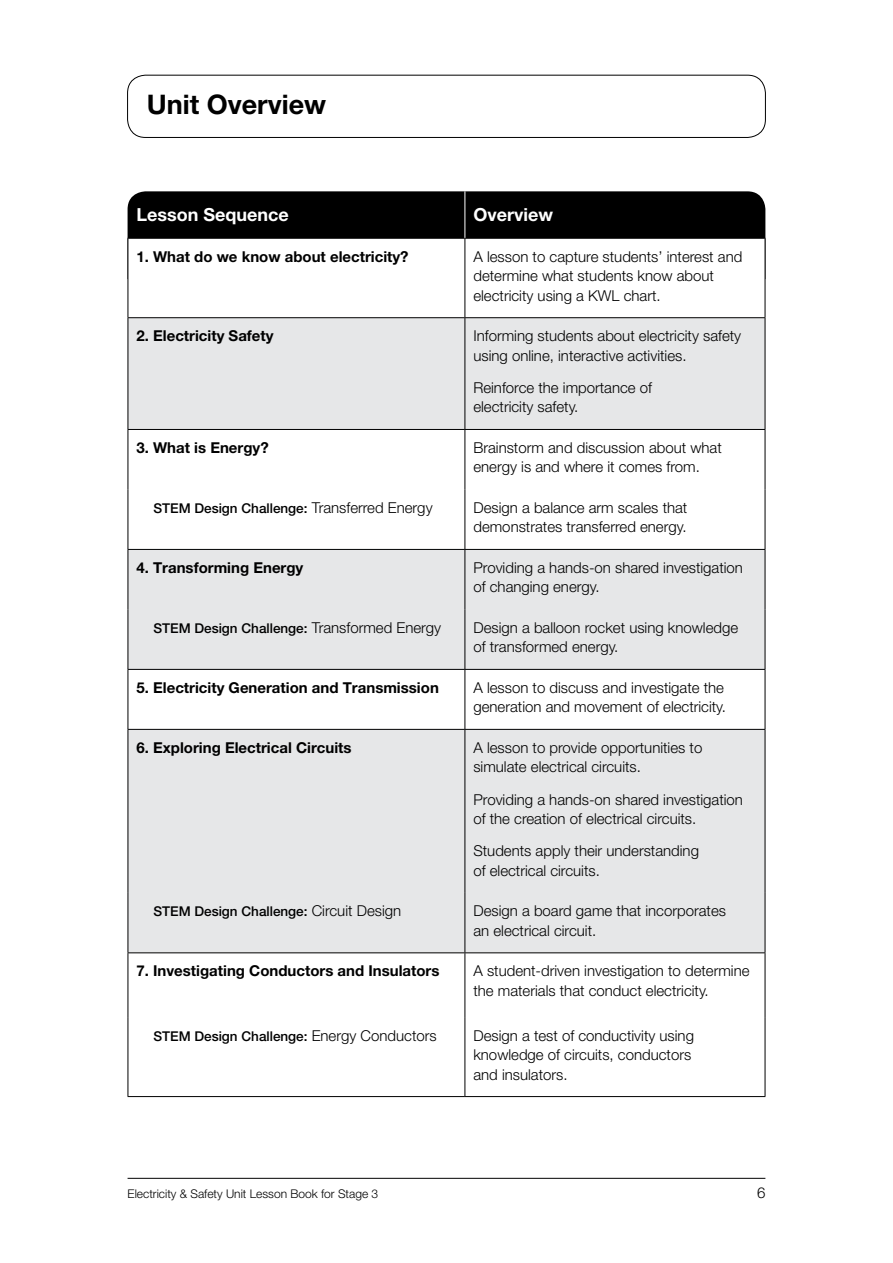
<style>
.page{position:relative;width:893px;height:1263px;background:#fff}
.page>*{position:absolute;margin:0;border:0;box-sizing:border-box;transform-origin:0 0}
.t1{font:700 27px "Helvetica Neue LT Pro";color:#000}
.t2{font:700 18px "Helvetica Neue LT Pro";color:#fff}
.t3{font:300 15px/19.5px "Helvetica Neue LT Pro";color:#000}
.t4{font:700 15px "Helvetica Neue LT Pro";color:#000}
.t5{font:500 13.5px "Helvetica Neue LT Pro";color:#000}
.t6{font:300 12px "Helvetica Neue LT Pro";color:#000}
.s1{font-weight:300;font-size:15px}
</style>
<div class="page">
<hr style="left:128px;top:1178px;width:637px;height:1px;background:#000">
<div style="left:127px;top:75px;width:639px;height:63px;border:1px solid #000;border-radius:18px"></div>
<div style="left:128px;top:191px;width:637px;height:47px;background:#000"></div>
<svg style="left:129px;top:318px;width:636px;height:634px;fill:#e6e7e8"></svg>
<hr style="left:128px;top:238px;width:337px;height:1px;background:#000">
<hr style="left:128px;top:239px;width:1px;height:78px;background:#000">
<hr style="left:465px;top:238px;width:300px;height:1px;background:#000">
<hr style="left:465px;top:239px;width:1px;height:78px;background:#000">
<hr style="left:765px;top:239px;width:1px;height:78px;background:#000">
<hr style="left:128px;top:317px;width:337px;height:1px;background:#000">
<hr style="left:128px;top:318px;width:1px;height:111px;background:#000">
<hr style="left:465px;top:317px;width:300px;height:1px;background:#000">
<hr style="left:465px;top:318px;width:1px;height:111px;background:#000">
<hr style="left:765px;top:318px;width:1px;height:111px;background:#000">
<hr style="left:128px;top:429px;width:337px;height:1px;background:#000">
<hr style="left:128px;top:430px;width:1px;height:59px;background:#000">
<hr style="left:465px;top:429px;width:300px;height:1px;background:#000">
<hr style="left:465px;top:430px;width:1px;height:59px;background:#000">
<hr style="left:765px;top:430px;width:1px;height:59px;background:#000">
<hr style="left:128px;top:489px;width:1px;height:60px;background:#000">
<hr style="left:465px;top:489px;width:1px;height:60px;background:#000">
<hr style="left:765px;top:489px;width:1px;height:60px;background:#000">
<hr style="left:128px;top:549px;width:337px;height:1px;background:#000">
<hr style="left:128px;top:550px;width:1px;height:59px;background:#000">
<hr style="left:465px;top:549px;width:300px;height:1px;background:#000">
<hr style="left:465px;top:550px;width:1px;height:59px;background:#000">
<hr style="left:765px;top:550px;width:1px;height:59px;background:#000">
<hr style="left:128px;top:609px;width:1px;height:60px;background:#000">
<hr style="left:465px;top:609px;width:1px;height:60px;background:#000">
<hr style="left:765px;top:609px;width:1px;height:60px;background:#000">
<hr style="left:128px;top:669px;width:337px;height:1px;background:#000">
<hr style="left:128px;top:670px;width:1px;height:59px;background:#000">
<hr style="left:465px;top:669px;width:300px;height:1px;background:#000">
<hr style="left:465px;top:670px;width:1px;height:59px;background:#000">
<hr style="left:765px;top:670px;width:1px;height:59px;background:#000">
<hr style="left:128px;top:729px;width:337px;height:1px;background:#000">
<hr style="left:128px;top:730px;width:1px;height:163px;background:#000">
<hr style="left:465px;top:729px;width:300px;height:1px;background:#000">
<hr style="left:465px;top:730px;width:1px;height:163px;background:#000">
<hr style="left:765px;top:730px;width:1px;height:163px;background:#000">
<hr style="left:128px;top:893px;width:1px;height:59px;background:#000">
<hr style="left:465px;top:893px;width:1px;height:59px;background:#000">
<hr style="left:765px;top:893px;width:1px;height:59px;background:#000">
<hr style="left:128px;top:952px;width:337px;height:1px;background:#000">
<hr style="left:128px;top:953px;width:1px;height:64px;background:#000">
<hr style="left:465px;top:952px;width:300px;height:1px;background:#000">
<hr style="left:465px;top:953px;width:1px;height:64px;background:#000">
<hr style="left:765px;top:953px;width:1px;height:64px;background:#000">
<hr style="left:128px;top:1017px;width:1px;height:79px;background:#000">
<hr style="left:465px;top:1017px;width:1px;height:79px;background:#000">
<hr style="left:765px;top:1017px;width:1px;height:79px;background:#000">
<hr style="left:128px;top:1096px;width:337px;height:1px;background:#000">
<hr style="left:465px;top:1096px;width:300px;height:1px;background:#000">
<hr style="left:465px;top:191px;width:1px;height:47px;background:#fff">
<h1 class="t1" style="left:147px;top:88px;width:181px">Unit Overview</h1>
<p class="t2" style="left:136px;top:204px;width:154px">Lesson Sequence</p>
<p class="t2" style="left:473px;top:204px;width:81px">Overview</p>
<p class="t4" style="left:136px;top:247px;width:274px">1. What do we know about electricity?</p>
<p class="t3" style="left:473px;top:246px;width:270px">A lesson to capture students’ interest and determine what students know about electricity using a KWL chart.</p>
<p class="t4" style="left:136px;top:327px;width:139px">2. Electricity Safety</p>
<p class="t3" style="left:473px;top:326px;width:269px">Informing students about electricity safety using online, interactive activities.</p>
<p class="t3" style="left:473px;top:377px;width:180px">Reinforce the importance of electricity safety.</p>
<p class="t4" style="left:136px;top:438px;width:134px">3. What is Energy?</p>
<p class="t3" style="left:473px;top:437px;width:250px">Brainstorm and discussion about what energy is and where it comes from.</p>
<p class="t5" style="left:153px;top:500px;width:281px">STEM Design Challenge: <span class="s1">Transferred Energy</span></p>
<p class="t3" style="left:473px;top:497px;width:215px">Design a balance arm scales that demonstrates transferred energy.</p>
<p class="t4" style="left:136px;top:558px;width:168px">4. Transforming Energy</p>
<p class="t3" style="left:473px;top:557px;width:271px">Providing a hands-on shared investigation of changing energy.</p>
<p class="t5" style="left:153px;top:620px;width:289px">STEM Design Challenge: <span class="s1">Transformed Energy</span></p>
<p class="t3" style="left:473px;top:617px;width:266px">Design a balloon rocket using knowledge of transformed energy.</p>
<p class="t4" style="left:136px;top:678px;width:304px">5. Electricity Generation and Transmission</p>
<p class="t3" style="left:473px;top:677px;width:254px">A lesson to discuss and investigate the generation and movement of electricity.</p>
<p class="t4" style="left:136px;top:738px;width:217px">6. Exploring Electrical Circuits</p>
<p class="t3" style="left:473px;top:737px;width:230px">A lesson to provide opportunities to simulate electrical circuits.</p>
<p class="t3" style="left:473px;top:789px;width:271px">Providing a hands-on shared investigation of the creation of electrical circuits.</p>
<p class="t3" style="left:473px;top:841px;width:227px">Students apply their understanding of electrical circuits.</p>
<p class="t5" style="left:153px;top:903px;width:249px">STEM Design Challenge: <span class="s1">Circuit Design</span></p>
<p class="t3" style="left:473px;top:901px;width:254px">Design a board game that incorporates an electrical circuit.</p>
<p class="t4" style="left:136px;top:962px;width:305px">7. Investigating Conductors and Insulators</p>
<p class="t3" style="left:473px;top:961px;width:278px">A student-driven investigation to determine the materials that conduct electricity.</p>
<p class="t5" style="left:153px;top:1028px;width:285px">STEM Design Challenge: <span class="s1">Energy Conductors</span></p>
<p class="t3" style="left:473px;top:1025px;width:222px">Design a test of conductivity using knowledge of circuits, conductors and insulators.</p>
<p class="t6" style="left:128px;top:1186px;width:252px">Electricity &amp; Safety Unit Lesson Book for Stage 3</p>
<p class="t3" style="left:757px;top:1183px;width:10px">6</p>
</div>
